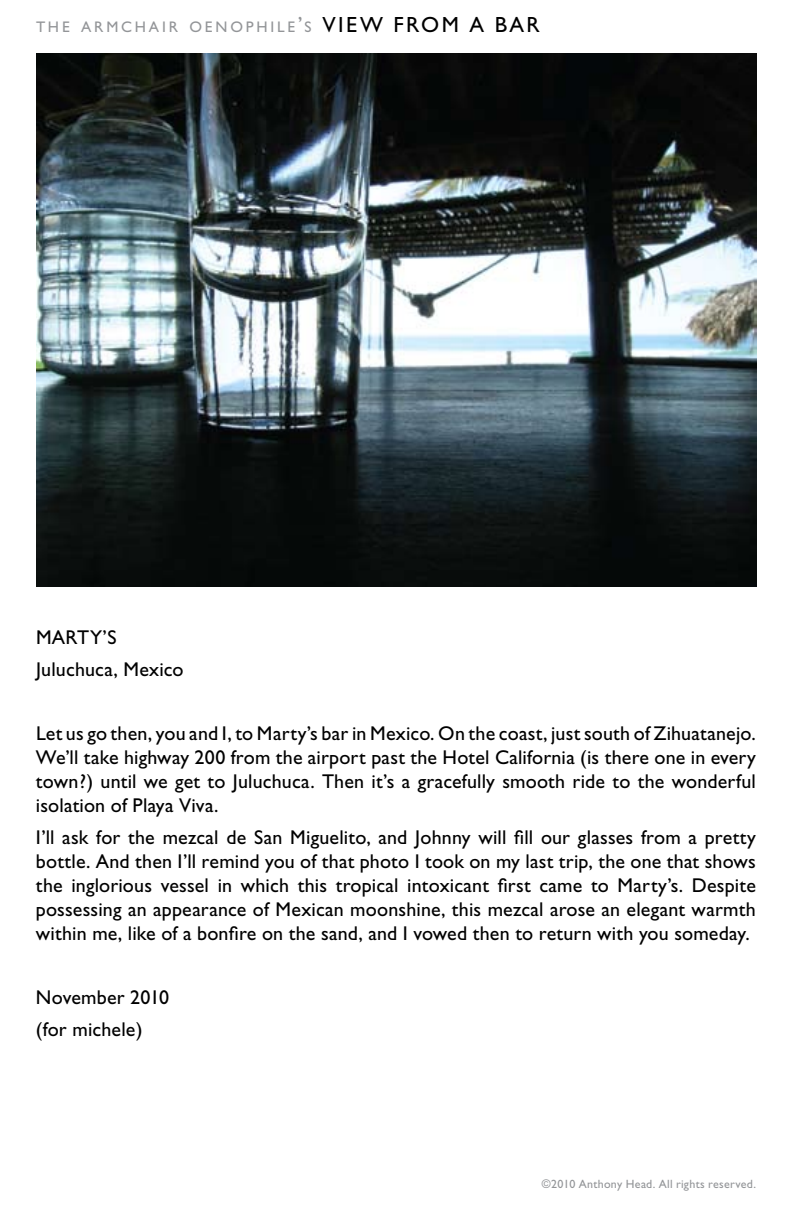
<style>
.page{position:relative;width:792px;height:1224px;background:#fff}
.page>*{position:absolute;margin:0;border:0;box-sizing:border-box;transform-origin:0 0}
.t1{font:20px/24px "Gill Sans";letter-spacing:.005em;color:#000}
.t2{font:15.4px "Gill Sans";letter-spacing:.185em;color:#939598}
.t3{font:12px "Gill Sans";letter-spacing:.025em;color:#939598}
.s1{font-size:22px}
.s2{font-size:22px;color:#000}
</style>
<div class="page">
<img style="left:36px;top:54px;width:720px;height:532px">
<p class="t2" style="left:36px;top:18px;width:505px">THE ARMCHAIR OENOPHILE<span class="s1">’</span>S <span class="s2">view from a bar</span></p>
<p class="t1" style="left:36px;top:621px;width:149px;line-height:32px">Marty’s<br>Juluchuca, Mexico</p>
<p class="t1" style="left:36px;top:721px;width:722px;text-align:justify">Let us go then, you and I , to M arty’s bar in Mexico. On the coast, just south of Zihuatanejo.<br>We’ll take highway 200 from the airport past the Hotel California (is there one in every town?) until we get to Juluchuca. Then it’s a gracefully smooth ride to the wonderful isolation of Playa Viva.</p>
<p class="t1" style="left:36px;top:825px;width:722px;text-align:justify">I ’ll ask for the mezcal de San Miguelito, and Johnny will fill our glasses from a pretty bottle. And then I ’ll remind you of that photo I took on my last trip, the one that shows the inglorious vessel in which this tropical intoxicant first came to M arty’s. Despite possessing an appearance of Mexican moonshine, this mezcal arose an elegant warmth within me, like of a bonfire on the sand, and I vowed then to return with you someday.</p>
<p class="t1" style="left:36px;top:981px;width:135px;line-height:32px">November 2010 (for michele)</p>
<p class="t3" style="left:542px;top:1177px;width:216px">©2010 Anthony Head. All rights reserved.</p>
</div>
